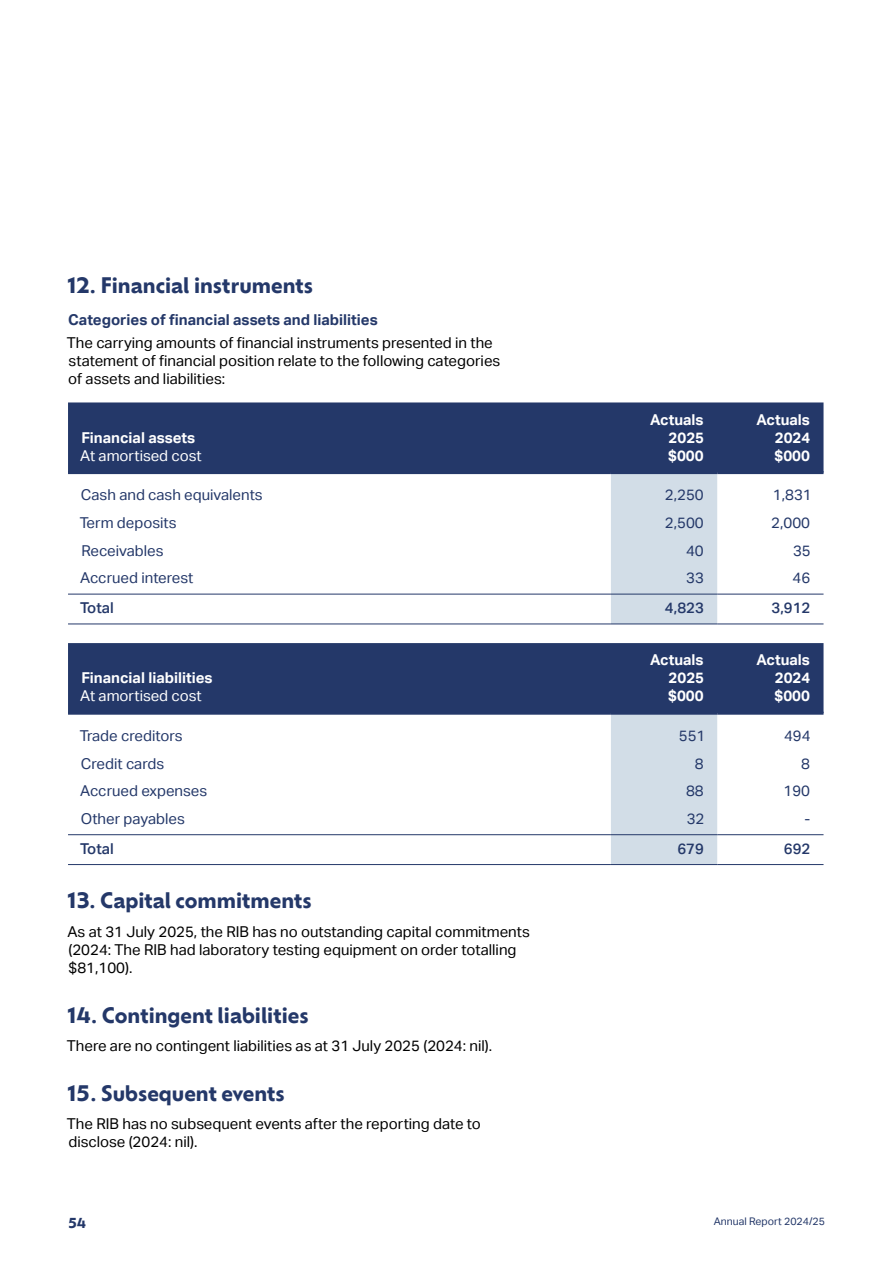
<style>
.page{position:relative;width:893px;height:1263px;background:#fff}
.page>*{position:absolute;margin:0;border:0;box-sizing:border-box;transform-origin:0 0}
.t1{font:700 21px "Ofelia Display";color:#243869}
.t2{font:15px/18px "Aktiv Grotesk";color:#000}
.t3{font:15px "Aktiv Grotesk";color:#243869}
.t4{font:700 15px/18px "Aktiv Grotesk";color:#fff;text-align:justify}
.t5{font:700 15px "Aktiv Grotesk";color:#243869}
.t6{font:15px "Aktiv Grotesk";color:#fff}
.t7{font:500 15px "Aktiv Grotesk";color:#243869}
.t8{font:700 13.5px "Ofelia Display";color:#243869}
.t9{font:10.5px "Aktiv Grotesk";color:#243869}
</style>
<div class="page">
<div style="left:68px;top:402px;width:755px;height:69px;background:#243869"></div>
<div style="left:611px;top:474px;width:106px;height:150px;background:#d2dde7"></div>
<hr style="left:68px;top:594px;width:543px;height:1px;background:#243869">
<hr style="left:611px;top:594px;width:106px;height:1px;background:#243869">
<hr style="left:717px;top:594px;width:106px;height:1px;background:#243869">
<hr style="left:68px;top:624px;width:543px;height:1px;background:#243869">
<hr style="left:611px;top:624px;width:106px;height:1px;background:#243869">
<hr style="left:717px;top:624px;width:106px;height:1px;background:#243869">
<hr style="left:68px;top:471px;width:543px;height:3px;background:#243869">
<hr style="left:611px;top:471px;width:106px;height:3px;background:#243869">
<hr style="left:717px;top:471px;width:106px;height:3px;background:#243869">
<div style="left:68px;top:643px;width:755px;height:69px;background:#243869"></div>
<div style="left:611px;top:715px;width:106px;height:149px;background:#d2dde7"></div>
<hr style="left:68px;top:834px;width:543px;height:1px;background:#243869">
<hr style="left:611px;top:834px;width:106px;height:1px;background:#243869">
<hr style="left:717px;top:834px;width:106px;height:1px;background:#243869">
<hr style="left:68px;top:864px;width:543px;height:1px;background:#243869">
<hr style="left:611px;top:864px;width:106px;height:1px;background:#243869">
<hr style="left:717px;top:864px;width:106px;height:1px;background:#243869">
<hr style="left:68px;top:712px;width:543px;height:3px;background:#243869">
<hr style="left:611px;top:712px;width:106px;height:3px;background:#243869">
<hr style="left:717px;top:712px;width:106px;height:3px;background:#243869">
<h1 class="t1" style="left:67px;top:270px;width:247px">12. Financial instruments</h1>
<p class="t5" style="left:68px;top:311px;width:311px">Categories of financial assets and liabilities</p>
<p class="t2" style="left:67px;top:334px;width:435px">The carrying amounts of financial instruments presented in the statement of financial position relate to the following categories of assets and liabilities:</p>
<p class="t4" style="left:81px;top:428px;width:115px">Financial assets</p>
<p class="t6" style="left:80px;top:447px;width:123px">At amortised cost</p>
<p class="t4" style="left:668px;top:410px;width:37px;text-indent:-18px">Actuals 2025 $000</p>
<p class="t4" style="left:774px;top:410px;width:37px;text-indent:-18px">Actuals 2024 $000</p>
<p class="t3" style="left:81px;top:486px;width:183px">Cash and cash equivalents</p>
<p class="t3" style="left:665px;top:486px;width:40px">2,250</p>
<p class="t3" style="left:773px;top:486px;width:40px">1,831</p>
<p class="t3" style="left:80px;top:514px;width:98px">Term deposits</p>
<p class="t3" style="left:665px;top:514px;width:40px">2,500</p>
<p class="t3" style="left:771px;top:514px;width:40px">2,000</p>
<p class="t3" style="left:81px;top:542px;width:84px">Receivables</p>
<p class="t3" style="left:686px;top:542px;width:19px">40</p>
<p class="t3" style="left:793px;top:542px;width:19px">35</p>
<p class="t3" style="left:80px;top:569px;width:115px">Accrued interest</p>
<p class="t3" style="left:686px;top:569px;width:19px">33</p>
<p class="t3" style="left:792px;top:569px;width:19px">46</p>
<p class="t7" style="left:80px;top:599px;width:35px">Total</p>
<p class="t7" style="left:665px;top:599px;width:40px">4,823</p>
<p class="t7" style="left:771px;top:599px;width:40px">3,912</p>
<p class="t4" style="left:81px;top:669px;width:133px">Financial liabilities</p>
<p class="t6" style="left:80px;top:687px;width:123px">At amortised cost</p>
<p class="t4" style="left:668px;top:651px;width:37px;text-indent:-18px">Actuals 2025 $000</p>
<p class="t4" style="left:774px;top:651px;width:37px;text-indent:-18px">Actuals 2024 $000</p>
<p class="t3" style="left:80px;top:727px;width:104px">Trade creditors</p>
<p class="t3" style="left:679px;top:727px;width:28px">551</p>
<p class="t3" style="left:784px;top:727px;width:28px">494</p>
<p class="t3" style="left:81px;top:755px;width:85px">Credit cards</p>
<p class="t3" style="left:695px;top:755px;width:10px">8</p>
<p class="t3" style="left:801px;top:755px;width:10px">8</p>
<p class="t3" style="left:80px;top:782px;width:128px">Accrued expenses</p>
<p class="t3" style="left:686px;top:782px;width:19px">88</p>
<p class="t3" style="left:783px;top:782px;width:28px">190</p>
<p class="t3" style="left:81px;top:810px;width:105px">Other payables</p>
<p class="t3" style="left:687px;top:810px;width:19px">32</p>
<p class="t3" style="left:804px;top:810px;width:7px">-</p>
<p class="t7" style="left:80px;top:840px;width:35px">Total</p>
<p class="t7" style="left:677px;top:840px;width:28px">679</p>
<p class="t7" style="left:784px;top:840px;width:28px">692</p>
<h1 class="t1" style="left:67px;top:885px;width:246px">13. Capital commitments</h1>
<p class="t2" style="left:68px;top:923px;width:464px">As at 31 July 2025, the RIB has no outstanding capital commitments (2024: The RIB had laboratory testing equipment on order totalling $81,100).</p>
<h1 class="t1" style="left:67px;top:1000px;width:243px">14. Contingent liabilities</h1>
<p class="t2" style="left:67px;top:1037px;width:427px">There are no contingent liabilities as at 31 July 2025 (2024: nil).</p>
<h1 class="t1" style="left:67px;top:1078px;width:219px">15. Subsequent events</h1>
<p class="t2" style="left:67px;top:1115px;width:416px">The RIB has no subsequent events after the reporting date to disclose (2024: nil).</p>
<p class="t8" style="left:68px;top:1213px;width:19px">54</p>
<p class="t9" style="left:714px;top:1215px;width:113px">Annual Report 2024/25</p>
</div>
